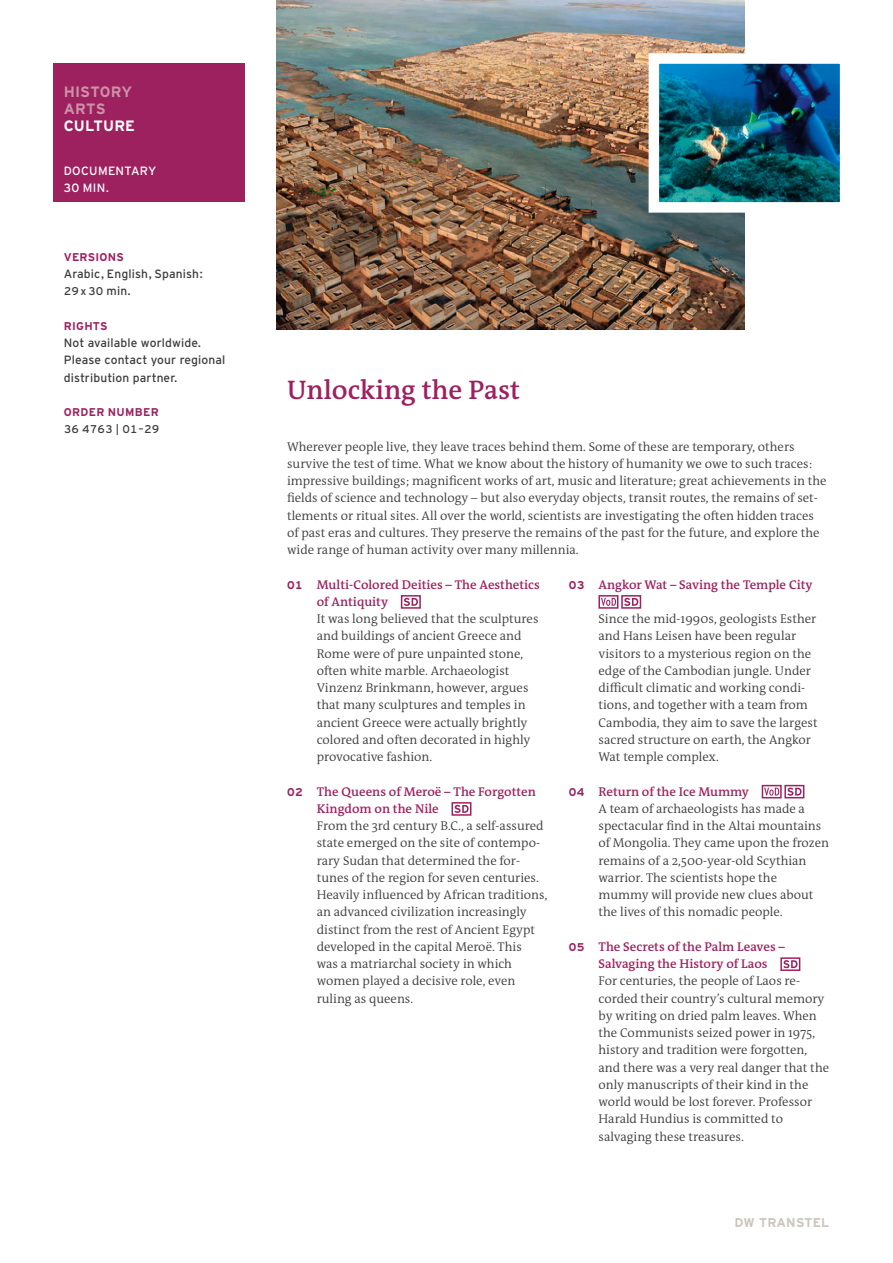
<style>
.page{position:relative;width:893px;height:1263px;background:#fff}
.page>*{position:absolute;margin:0;border:0;box-sizing:border-box;transform-origin:0 0}
.Headline_E{font:600 27px "DW The Antiqua B W6";color:#9e215f}
.Titel_Kategorie{font:700 15px "Interstate DW";letter-spacing:.01em;color:#cb92a8}
.Titel_Kategorie-2{font:700 15px "Interstate DW";letter-spacing:.01em;color:#fff}
.Copy_E_Einzug{font:300 12.75px/17.2px "DW The Antiqua B W4";color:#3c3c3b}
.Copy_E{font:300 12.75px/17.2px "DW The Antiqua B W4";color:#3c3c3b}
.Sub_E{font:600 12.75px/17.2px "DW The Antiqua B W6";color:#9e215f}
.t1{font:700 12.75px "Interstate DW Line";letter-spacing:.02em;color:#cdc5bb}
.Bestellinfo{font:12px/17.2px "Interstate DW";letter-spacing:.01em;color:#3c3c3b}
.Titel_Dauer_Inhalt{font:12px "Interstate DW";letter-spacing:.025em;color:#fff}
.Sub_Versal_E{font:700 11.25px "Interstate DW";letter-spacing:.025em;color:#9e215f}
.Bestellnummer_Inhalt{font:11.25px "Interstate DW Line";letter-spacing:.01em;color:#3c3c3b}
.Bestellinfo-2{font:11.25px "Interstate DW Line";color:#3c3c3b}
.s1{font-size:12px}
.s2{font-family:"Interstate DW Line";font-weight:700;font-size:11.25px}
</style>
<div class="page">
<div style="left:53px;top:64px;width:191px;height:138px;background:#9e215f"></div>
<img style="left:276px;top:0;width:468px;height:330px">
<img style="left:643px;top:48px;width:197px;height:170px">
<svg style="left:401px;top:595px;width:20px;height:14px"></svg>
<svg style="left:404px;top:598px;width:14px;height:8px"></svg>
<svg style="left:451px;top:802px;width:20px;height:14px"></svg>
<svg style="left:454px;top:805px;width:15px;height:8px"></svg>
<svg style="left:598px;top:595px;width:20px;height:14px"></svg>
<svg style="left:601px;top:598px;width:15px;height:8px"></svg>
<svg style="left:621px;top:595px;width:20px;height:14px"></svg>
<svg style="left:624px;top:598px;width:14px;height:8px"></svg>
<svg style="left:762px;top:785px;width:20px;height:13px"></svg>
<svg style="left:764px;top:788px;width:15px;height:8px"></svg>
<svg style="left:784px;top:785px;width:20px;height:13px"></svg>
<svg style="left:787px;top:787px;width:14px;height:9px"></svg>
<svg style="left:780px;top:957px;width:20px;height:14px"></svg>
<svg style="left:783px;top:960px;width:14px;height:8px"></svg>
<p class="Titel_Kategorie" style="left:64px;top:83px;width:70px">HISTORY</p>
<p class="Titel_Kategorie" style="left:64px;top:100px;width:43px">ARTS</p>
<p class="Titel_Kategorie-2" style="left:64px;top:118px;width:73px">CULTURE</p>
<p class="Titel_Dauer_Inhalt" style="left:64px;top:164px;width:94px">DOCUMENTARY</p>
<p class="Titel_Dauer_Inhalt" style="left:64px;top:181px;width:47px">30 MIN.</p>
<p class="Sub_Versal_E" style="left:64px;top:251px;width:62px">VERSIONS</p>
<p class="Bestellinfo" style="left:64px;top:265px;width:140px">Arabic, English, Spanish:</p>
<p class="Bestellinfo-2" style="left:64px;top:285px;width:68px">29 x 30 <span class="s1">min.</span></p>
<p class="Sub_Versal_E" style="left:64px;top:320px;width:45px">RIGHTS</p>
<p class="Bestellinfo" style="left:64px;top:334px;width:163px">Not available worldwide.<br>Please contact your regional distribution partner.</p>
<p class="Sub_Versal_E" style="left:64px;top:406px;width:97px">ORDER NUMBER</p>
<p class="Bestellnummer_Inhalt" style="left:64px;top:423px;width:97px">36 4763 | 01–29</p>
<p class="Headline_E" style="left:287px;top:372px;width:235px">Unlocking the Past</p>
<p class="Copy_E" style="left:287px;top:438px;width:541px">Wherever people live, they leave traces behind them. Some of these are temporary, others survive the test of time. What we know about the history of humanity we owe to such traces: impressive buildings; magnificent works of art, music and literature; great achievements in the fields of science and technology – but also everyday objects, transit routes, the remains of set&shy;tlements or ritual sites. All over the world, scientists are investigating the often hidden traces of past eras and cultures. They preserve the remains of the past for the future, and explore the wide range of human activity over many millennia.</p>
<p class="Sub_E" style="left:317px;top:576px;width:225px;text-indent:-30px"><span class="s2">01</span> Multi-Colored Deities – The Aesthetics of Antiquity</p>
<p class="Copy_E_Einzug" style="left:317px;top:610px;width:223px">It was long believed that the sculptures and buildings of ancient Greece and<br>Rome were of pure unpainted stone,</p>
<p class="Copy_E_Einzug" style="left:317px;top:662px;width:215px">often white marble. Archaeologist Vinzenz Brinkmann, however, argues that many sculptures and temples in ancient Greece were actually brightly colored and often decorated in highly provocative fashion.</p>
<p class="Sub_E" style="left:317px;top:783px;width:221px;text-indent:-30px"><span class="s2">02</span> The Queens of Meroë – The Forgotten<br>Kingdom on the Nile</p>
<p class="Copy_E_Einzug" style="left:317px;top:817px;width:232px">From the 3rd century B.C., a self-assured state emerged on the site of contempo&shy;rary Sudan that determined the for&shy;tunes of the region for seven centuries.<br>Heavily influenced by African traditions, an advanced civilization increasingly distinct from the rest of Ancient Egypt developed in the capital Meroë. This</p>
<p class="Copy_E_Einzug" style="left:317px;top:955px;width:197px">was a matriarchal society in which</p>
<p class="Copy_E_Einzug" style="left:317px;top:972px;width:200px">women played a decisive role, even</p>
<p class="Copy_E_Einzug" style="left:317px;top:990px;width:98px">ruling as queens.</p>
<p class="Sub_E" style="left:569px;top:576px;width:245px"><span class="s2">03</span> Angkor Wat – Saving the Temple City</p>
<p class="Copy_E_Einzug" style="left:598px;top:610px;width:219px">Since the mid-1990s, geologists Esther and Hans Leisen have been regular</p>
<p class="Copy_E_Einzug" style="left:598px;top:645px;width:221px">visitors to a mysterious region on the edge of the Cambodian jungle. Under difficult climatic and working condi&shy;tions, and together with a team from Cambodia, they aim to save the largest sacred structure on earth, the Angkor Wat temple complex.</p>
<p class="Sub_E" style="left:569px;top:783px;width:182px"><span class="s2">04</span> Return of the Ice Mummy</p>
<p class="Copy_E_Einzug" style="left:598px;top:800px;width:232px">A team of archaeologists has made a spectacular find in the Altai mountains of Mongolia. They came upon the frozen remains of a 2,500-year-old Scythian</p>
<p class="Copy_E_Einzug" style="left:598px;top:869px;width:216px">warrior. The scientists hope the mummy will provide new clues about the lives of this nomadic people.</p>
<p class="Sub_E" style="left:569px;top:938px;width:218px"><span class="s2">05</span> The Secrets of the Palm Leaves –</p>
<p class="Sub_E" style="left:598px;top:955px;width:171px">Salvaging the History of Laos</p>
<p class="Copy_E_Einzug" style="left:598px;top:972px;width:232px">For centuries, the people of Laos re&shy;corded their country’s cultural memory by writing on dried palm leaves. When the Communists seized power in 1975, history and tradition were forgotten, and there was a very real danger that the only manuscripts of their kind in the world would be lost forever. Professor Harald Hundius is committed to</p>
<p class="Copy_E_Einzug" style="left:598px;top:1128px;width:147px">salvaging these treasures.</p>
<p class="t1" style="left:735px;top:1215px;width:96px">DW TRANSTEL</p>
</div>
